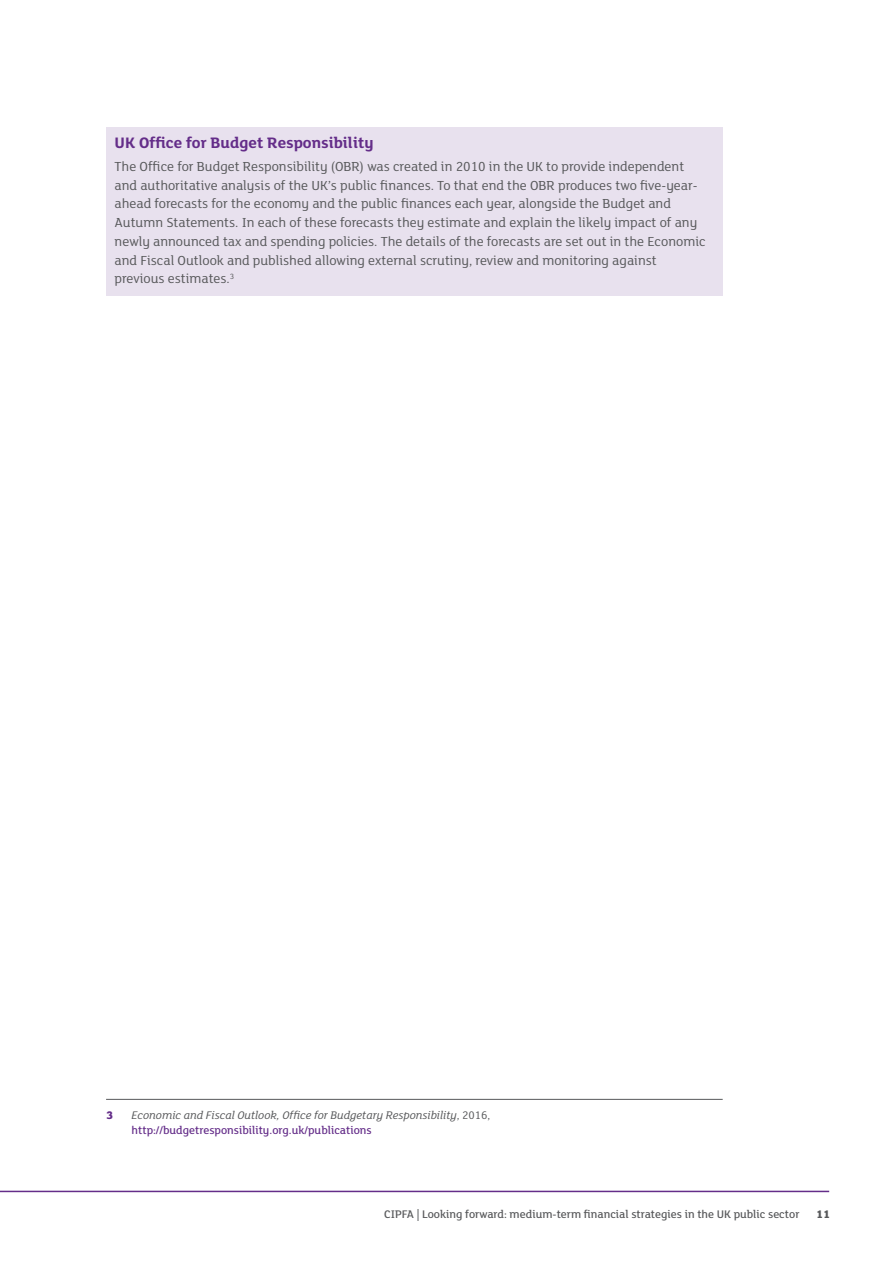
<style>
.page{position:relative;width:893px;height:1263px;background:#fff}
.page>*{position:absolute;margin:0;border:0;box-sizing:border-box;transform-origin:0 0}
.Subhead_B{font:700 16.5px "FS Lola";color:#642d89}
.BODY_COPY{font:14.25px/18.8px "FS Lola";color:#57585a}
.Footnote{font:italic 12px/15px "FS Lola";color:#57585a}
.t1{font:500 12px "FS Lola";color:#57585a}
.t2{font:800 12px "FS Lola";color:#57585a}
.Footnote-2{font:800 12px "FS Lola";color:#642d89}
.s1{font-style:normal}
.s2{font-weight:500;font-style:normal;color:#642d89}
</style>
<div class="page">
<hr style="left:0;top:1191px;width:829px;height:1px;background:#642d89">
<div style="left:106px;top:128px;width:617px;height:168px;background:#e8e1ee"></div>
<hr style="left:106px;top:1099px;width:617px;height:1px;background:#57585a">
<p class="Subhead_B" style="left:115px;top:131px;width:261px">UK Office for Budget Responsibility</p>
<p class="BODY_COPY" style="left:115px;top:156px;width:593px">The Office for Budget Responsibility (OBR) was created in 2010 in the UK to provide independent and authoritative analysis of the UK’s public finances. To that end the OBR produces two five-year&shy;ahead forecasts for the economy and the public finances each year, alongside the Budget and Autumn Statements. In each of these forecasts they estimate and explain the likely impact of any newly announced tax and spending policies. The details of the forecasts are set out in the Economic and Fiscal Outlook and published allowing external scrutiny, review and monitoring against previous estimates.<sup>3</sup></p>
<p class="Footnote-2" style="left:106px;top:1106px;width:9px">3</p>
<p class="Footnote" style="left:132px;top:1107px;width:360px">Economic and Fiscal Outlook, Office for Budgetary Responsibility<span class="s1">, 2016, </span><span class="s2">http://budgetresponsibility.org.uk/publications</span></p>
<p class="t1" style="left:384px;top:1206px;width:417px">CIPFA | Looking forward: medium-term financial strategies in the UK public sector</p>
<p class="t2" style="left:816px;top:1206px;width:16px">11</p>
</div>
